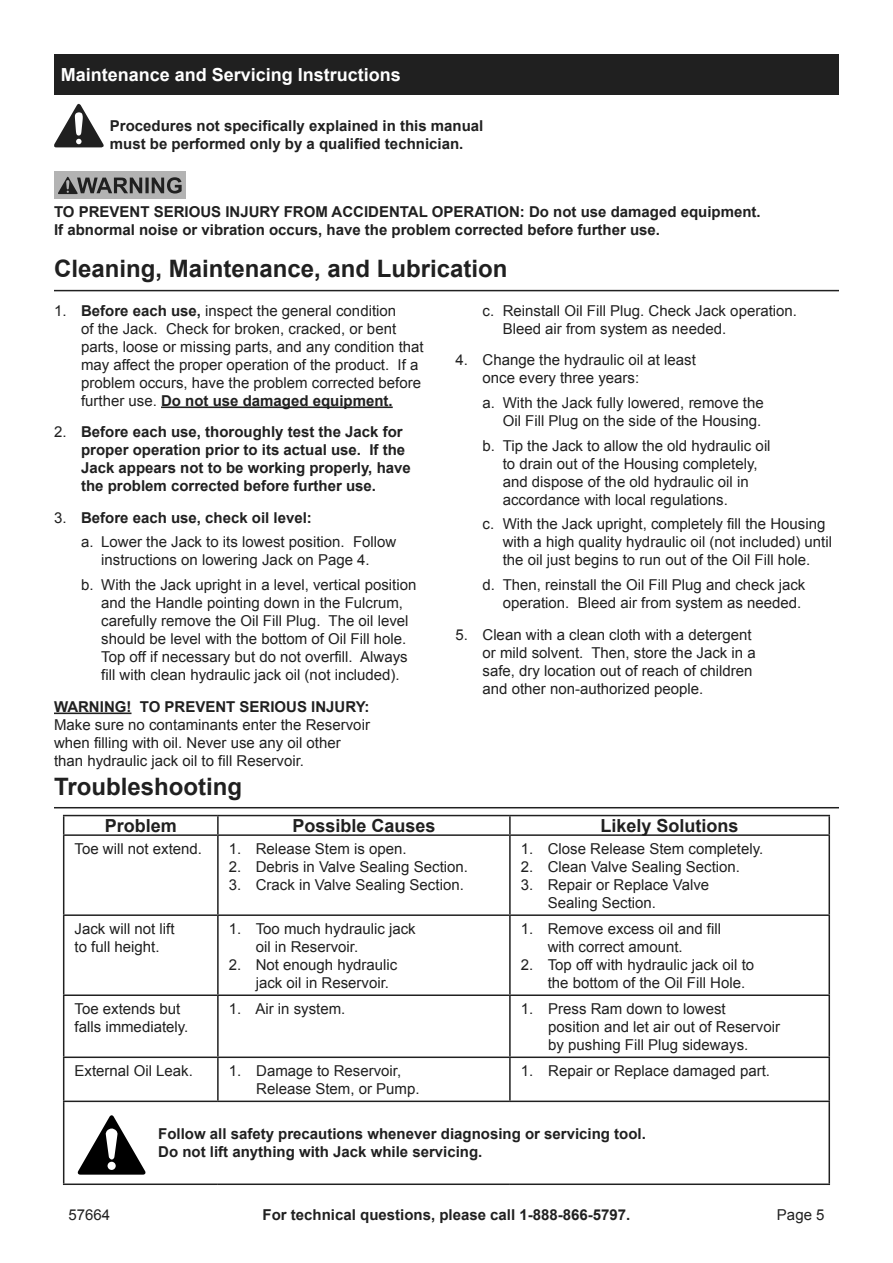
<style>
.page{position:relative;width:893px;height:1263px;background:#fff}
.page>*{position:absolute;margin:0;border:0;box-sizing:border-box;transform-origin:0 0}
.Subheading{font:700 24px "Arial";color:#202020}
.Table_Heading{font:700 18px "Arial";color:#202020}
.Heading{font:700 18px "Arial";color:#fff}
.Note{font:15px/18px "Arial";color:#202020}
.Safety_Section_Message{font:700 15px/18px "Arial";color:#202020}
.Table_Text{font:15px/18px "Arial";color:#202020}
.Table_Text-2{font:700 15px/18px "Arial";color:#202020}
.Indented_no_list{font:700 15px/18px "Arial";color:#202020}
.s1{font-weight:700}
.s2{font-weight:400}
</style>
<div class="page">
<div style="left:54px;top:54px;width:785px;height:40px;background:#202020"></div>
<svg style="left:54px;top:103px;width:50px;height:44px"></svg>
<hr style="left:54px;top:290px;width:785px;height:1px;background:#202020">
<div style="left:54px;top:172px;width:132px;height:27px;background:#b3b3b3"></div>
<svg style="left:58px;top:176px;width:124px;height:18px"></svg>
<hr style="left:161px;top:406px;width:232px;height:2px;background:#202020">
<hr style="left:54px;top:712px;width:77px;height:2px;background:#202020">
<hr style="left:54px;top:807px;width:785px;height:1px;background:#202020">
<hr style="left:63px;top:815px;width:155px;height:1px;background:#202020">
<svg style="left:63px;top:816px;width:1px;height:18px"></svg>
<hr style="left:218px;top:815px;width:292px;height:1px;background:#202020">
<svg style="left:217px;top:816px;width:2px;height:18px"></svg>
<hr style="left:510px;top:815px;width:320px;height:1px;background:#202020">
<svg style="left:509px;top:816px;width:2px;height:18px"></svg>
<svg style="left:828px;top:816px;width:2px;height:18px"></svg>
<hr style="left:63px;top:834px;width:155px;height:2px;background:#202020">
<hr style="left:63px;top:836px;width:1px;height:78px;background:#202020">
<hr style="left:218px;top:834px;width:292px;height:2px;background:#202020">
<hr style="left:217px;top:836px;width:2px;height:78px;background:#202020">
<hr style="left:510px;top:834px;width:320px;height:2px;background:#202020">
<hr style="left:509px;top:836px;width:2px;height:78px;background:#202020">
<hr style="left:828px;top:836px;width:2px;height:78px;background:#202020">
<hr style="left:63px;top:914px;width:155px;height:2px;background:#202020">
<hr style="left:63px;top:916px;width:1px;height:78px;background:#202020">
<hr style="left:218px;top:914px;width:292px;height:2px;background:#202020">
<hr style="left:217px;top:916px;width:2px;height:78px;background:#202020">
<hr style="left:510px;top:914px;width:320px;height:2px;background:#202020">
<hr style="left:509px;top:916px;width:2px;height:78px;background:#202020">
<hr style="left:828px;top:916px;width:2px;height:78px;background:#202020">
<hr style="left:63px;top:994px;width:155px;height:2px;background:#202020">
<hr style="left:63px;top:996px;width:1px;height:60px;background:#202020">
<hr style="left:218px;top:994px;width:292px;height:2px;background:#202020">
<hr style="left:217px;top:996px;width:2px;height:60px;background:#202020">
<hr style="left:510px;top:994px;width:320px;height:2px;background:#202020">
<hr style="left:509px;top:996px;width:2px;height:60px;background:#202020">
<hr style="left:828px;top:996px;width:2px;height:60px;background:#202020">
<hr style="left:63px;top:1056px;width:155px;height:2px;background:#202020">
<hr style="left:63px;top:1058px;width:1px;height:42px;background:#202020">
<hr style="left:218px;top:1056px;width:292px;height:2px;background:#202020">
<hr style="left:217px;top:1058px;width:2px;height:42px;background:#202020">
<hr style="left:510px;top:1056px;width:320px;height:2px;background:#202020">
<hr style="left:509px;top:1058px;width:2px;height:42px;background:#202020">
<hr style="left:828px;top:1058px;width:2px;height:42px;background:#202020">
<hr style="left:63px;top:1100px;width:155px;height:2px;background:#202020">
<hr style="left:63px;top:1102px;width:1px;height:81px;background:#202020">
<hr style="left:218px;top:1100px;width:292px;height:2px;background:#202020">
<hr style="left:510px;top:1100px;width:320px;height:2px;background:#202020">
<hr style="left:828px;top:1102px;width:2px;height:81px;background:#202020">
<hr style="left:63px;top:1183px;width:155px;height:2px;background:#202020">
<hr style="left:218px;top:1183px;width:292px;height:2px;background:#202020">
<hr style="left:510px;top:1183px;width:320px;height:2px;background:#202020">
<svg style="left:77px;top:1115px;width:69px;height:60px"></svg>
<p class="Heading" style="left:61px;top:63px;width:342px">Maintenance and Servicing Instructions</p>
<p class="Indented_no_list" style="left:110px;top:117px;width:375px">Procedures not specifically explained in this manual must be performed only by a qualified technician.</p>
<p class="Safety_Section_Message" style="left:54px;top:203px;width:708px">TO PREVENT SERIOUS INJURY FROM ACCIDENTAL OPERATION: Do not use damaged equipment.<br>If abnormal noise or vibration occurs, have the problem corrected before further use.</p>
<p class="Subheading" style="left:54px;top:253px;width:455px">Cleaning, Maintenance, and Lubrication</p>
<p class="Note" style="left:81px;top:302px;width:344px;text-indent:-27px">1. <span class="s1">Before each use,</span> inspect the general condition<br>of the Jack. Check for broken, cracked, or bent parts, loose or missing parts, and any condition that may affect the proper operation of the product. If a problem occurs, have the problem corrected before further use. <span class="s1">Do not use damaged equipment.</span></p>
<p class="Safety_Section_Message" style="left:81px;top:423px;width:331px;text-indent:-27px"><span class="s2">2.</span> Before each use, thoroughly test the Jack for proper operation prior to its actual use. If the Jack appears not to be working properly, have the problem corrected before further use.</p>
<p class="Safety_Section_Message" style="left:54px;top:509px;width:259px"><span class="s2">3.</span> Before each use, check oil level:</p>
<p class="Note" style="left:81px;top:533px;width:317px;text-align:center">a. Lower the Jack to its lowest position. Follow instructions on lowering Jack on Page 4.</p>
<p class="Note" style="left:101px;top:576px;width:317px;text-indent:-20px">b. With the Jack upright in a level, vertical position and the Handle pointing down in the Fulcrum, carefully remove the Oil Fill Plug. The oil level should be level with the bottom of Oil Fill hole.<br>Top off if necessary but do not overfill. Always fill with clean hydraulic jack oil (not included).</p>
<p class="Note" style="left:54px;top:698px;width:317px"><span class="s1">WARNING! TO PREVENT SERIOUS INJURY:<br></span>Make sure no contaminants enter the Reservoir when filling with oil. Never use any oil other than hydraulic jack oil to fill Reservoir.</p>
<p class="Note" style="left:503px;top:302px;width:296px;text-indent:-20px">c. Reinstall Oil Fill Plug. Check Jack operation.<br>Bleed air from system as needed.</p>
<p class="Note" style="left:482px;top:351px;width:215px;text-indent:-27px">4. Change the hydraulic oil at least once every three years:</p>
<p class="Note" style="left:482px;top:394px;width:283px;text-align:right">a. With the Jack fully lowered, remove the<br>Oil Fill Plug on the side of the Housing.</p>
<p class="Note" style="left:503px;top:437px;width:269px;text-indent:-20px">b. Tip the Jack to allow the old hydraulic oil to drain out of the Housing completely, and dispose of the old hydraulic oil in accordance with local regulations.</p>
<p class="Note" style="left:503px;top:515px;width:331px;text-indent:-20px">c. With the Jack upright, completely fill the Housing with a high quality hydraulic oil (not included) until the oil just begins to run out of the Oil Fill hole.</p>
<p class="Note" style="left:482px;top:576px;width:324px;text-align:right">d. Then, reinstall the Oil Fill Plug and check jack operation. Bleed air from system as needed.</p>
<p class="Note" style="left:482px;top:626px;width:275px;text-indent:-27px">5. Clean with a clean cloth with a detergent or mild solvent. Then, store the Jack in a safe, dry location out of reach of children and other non-authorized people.</p>
<p class="Subheading" style="left:54px;top:770px;width:190px">Troubleshooting</p>
<p class="Table_Heading" style="left:105px;top:814px;width:74px">Problem</p>
<p class="Table_Heading" style="left:292px;top:814px;width:145px">Possible Causes</p>
<p class="Table_Heading" style="left:601px;top:814px;width:140px">Likely Solutions</p>
<p class="Table_Text" style="left:74px;top:839px;width:129px">Toe will not extend.</p>
<p class="Note" style="left:229px;top:839px;width:179px">1. Release Stem is open.</p>
<p class="Note" style="left:229px;top:857px;width:241px">2. Debris in Valve Sealing Section.</p>
<p class="Note" style="left:229px;top:875px;width:237px">3. Crack in Valve Sealing Section.</p>
<p class="Note" style="left:521px;top:839px;width:244px">1. Close Release Stem completely.</p>
<p class="Note" style="left:521px;top:857px;width:221px">2. Clean Valve Sealing Section.</p>
<p class="Note" style="left:548px;top:875px;width:163px;text-indent:-27px">3. Repair or Replace Valve<br>Sealing Section.</p>
<p class="Table_Text" style="left:74px;top:919px;width:102px">Jack will not lift to full height.</p>
<p class="Note" style="left:256px;top:919px;width:162px;text-indent:-27px">1. Too much hydraulic jack oil in Reservoir.</p>
<p class="Note" style="left:256px;top:955px;width:143px;text-indent:-27px">2. Not enough hydraulic jack oil in Reservoir.</p>
<p class="Note" style="left:548px;top:919px;width:175px;text-indent:-27px">1. Remove excess oil and fill with correct amount.</p>
<p class="Note" style="left:548px;top:955px;width:208px;text-indent:-27px">2. Top off with hydraulic jack oil to the bottom of the Oil Fill Hole.</p>
<p class="Table_Text" style="left:74px;top:999px;width:115px">Toe extends but falls immediately.</p>
<p class="Table_Text" style="left:229px;top:999px;width:118px">1. Air in system.</p>
<p class="Table_Text" style="left:548px;top:999px;width:233px;text-indent:-28px">1. Press Ram down to lowest position and let air out of Reservoir by pushing Fill Plug sideways.</p>
<p class="Table_Text" style="left:74px;top:1062px;width:120px">External Oil Leak.</p>
<p class="Table_Text" style="left:256px;top:1062px;width:165px;text-indent:-28px">1. Damage to Reservoir,<br>Release Stem, or Pump.</p>
<p class="Table_Text" style="left:521px;top:1062px;width:251px">1. Repair or Replace damaged part.</p>
<p class="Table_Text-2" style="left:158px;top:1125px;width:489px">Follow all safety precautions whenever diagnosing or servicing tool.<br>Do not lift anything with Jack while servicing.</p>
<p class="Note" style="left:68px;top:1206px;width:43px">57664</p>
<p class="Safety_Section_Message" style="left:263px;top:1206px;width:369px">For technical questions, please call 1-888-866-5797.</p>
<p class="Note" style="left:777px;top:1206px;width:49px">Page 5</p>
</div>
